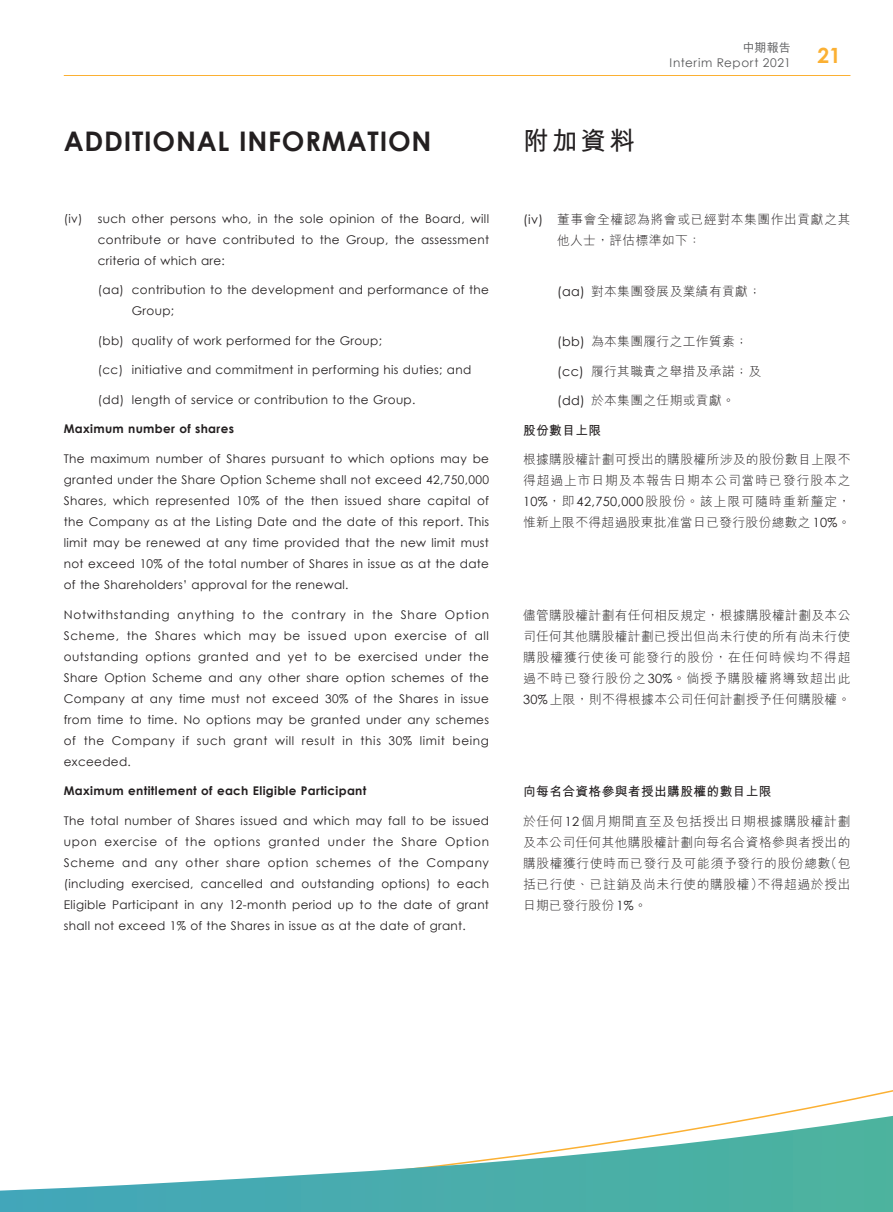
<style>
.page{position:relative;width:893px;height:1212px;background:#fff}
.page>*{position:absolute;margin:0;border:0;box-sizing:border-box;transform-origin:0 0}
.t1{font:700 27px "Century Gothic";letter-spacing:.03em;color:#231f20}
.t2{font:25.5px "M Hei HK Bold E Ten B5 H";color:#231f20}
.t3{font:700 21px "Century Gothic";color:#fbb033}
.t4{font:12.75px/21px "M Hei HK Light E Ten B5 H";letter-spacing:.05em;color:#231f20;text-align:justify}
.t5{font:12.75px "M Hei HK Light E Ten B5 H";letter-spacing:.03em;color:#231f20}
.t6{font:12.75px "M Hei HK Bold E Ten B5 H";letter-spacing:.03em;color:#231f20}
.t7{font:12px/21px "Century Gothic";letter-spacing:.03em;color:#231f20;text-align:justify}
.t8{font:700 12px "Century Gothic";letter-spacing:.03em;color:#231f20}
.t9{font:12px "Century Gothic";letter-spacing:.06em;color:#57585a}
.t10{font:12px "M Hei HK Medium E Ten B5 H";color:#57585a}
.s1{font-family:"Century Gothic"}
</style>
<div class="page">
<svg style="left:0;top:1112px;width:893px;height:100px"></svg>
<hr style="left:64px;top:75px;width:786px;height:1px;background:#fbb033">
<h1 class="t1" style="left:64px;top:124px;width:369px">ADDITIONAL INFORMATION</h1>
<h2 class="t2" style="left:523px;top:131px;width:113px">附加資料</h2>
<p class="t10" style="left:743px;top:43px;width:50px">中期報告</p>
<p class="t9" style="left:670px;top:55px;width:123px">Interim Report 2021</p>
<h3 class="t3" style="left:817px;top:42px;width:25px">21</h3>
<p class="t7" style="left:64px;top:208px;width:20px">(iv)</p>
<p class="t7" style="left:98px;top:208px;width:393px">such other persons who, in the sole opinion of the Board, will contribute or have contributed to the Group, the assessment criteria of which are:</p>
<p class="t7" style="left:132px;top:279px;width:359px;text-indent:-34px">(aa) contribution to the development and performance of the<br>Group;</p>
<p class="t7" style="left:98px;top:330px;width:286px">(bb) quality of work performed for the Group;</p>
<p class="t7" style="left:98px;top:359px;width:375px">(cc) initiative and commitment in performing his duties; and</p>
<p class="t7" style="left:98px;top:389px;width:319px">(dd) length of service or contribution to the Group.</p>
<p class="t8" style="left:64px;top:421px;width:172px">Maximum number of shares</p>
<p class="t7" style="left:64px;top:448px;width:427px">The maximum number of Shares pursuant to which options may be granted under the Share Option Scheme shall not exceed 42,750,000<br>Shares, which represented 10% of the then issued share capital of the Company as at the Listing Date and the date of this report. This limit may be renewed at any time provided that the new limit must not exceed 10% of the total number of Shares in issue as at the date of the Shareholders’ approval for the renewal.</p>
<p class="t7" style="left:64px;top:603px;width:427px">Notwithstanding anything to the contrary in the Share Option Scheme, the Shares which may be issued upon exercise of all outstanding options granted and yet to be exercised under the Share Option Scheme and any other share option schemes of the Company at any time must not exceed 30% of the Shares in issue from time to time. No options may be granted under any schemes of the Company if such grant will result in this 30% limit being exceeded.</p>
<p class="t8" style="left:64px;top:783px;width:304px">Maximum entitlement of each Eligible Participant</p>
<p class="t7" style="left:64px;top:809px;width:427px">The total number of Shares issued and which may fall to be issued upon exercise of the options granted under the Share Option Scheme and any other share option schemes of the Company (including exercised, cancelled and outstanding options) to each Eligible Participant in any 12-month period up to the date of grant shall not exceed 1% of the Shares in issue as at the date of grant.</p>
<p class="t4" style="left:557px;top:210px;width:295px;text-indent:-34px"><span class="s1">(iv)</span> 董事會全權認為將會或已經對本集團作出貢獻之其他人士，評估標準如下：</p>
<p class="t5" style="left:557px;top:286px;width:206px"><span class="s1">(aa)</span> 對本集團發展及業績有貢獻；</p>
<p class="t5" style="left:557px;top:336px;width:192px"><span class="s1">(bb)</span> 為本集團履行之工作質素；</p>
<p class="t5" style="left:557px;top:366px;width:206px"><span class="s1">(cc)</span> 履行其職責之舉措及承諾；及</p>
<p class="t5" style="left:557px;top:395px;width:179px"><span class="s1">(dd)</span> 於本集團之任期或貢獻。</p>
<p class="t6" style="left:523px;top:425px;width:80px">股份數目上限</p>
<p class="t4" style="left:523px;top:450px;width:329px">根據購股權計劃可授出的購股權所涉及的股份數目上限不得超過上市日期及本報告日期本公司當時已發行股本之<span class="s1">10%</span>，即<span class="s1">42,750,000</span>股股份。該上限可隨時重新釐定，惟新上限不得超過股東批准當日已發行股份總數之<span class="s1">10%</span>。</p>
<p class="t4" style="left:523px;top:606px;width:329px">儘管購股權計劃有任何相反規定，根據購股權計劃及本公司任何其他購股權計劃已授出但尚未行使的所有尚未行使購股權獲行使後可能發行的股份，在任何時候均不得超過不時已發行股份之<span class="s1">30%</span>。倘授予購股權將導致超出此<span class="s1">30%</span>上限，則不得根據本公司任何計劃授予任何購股權。</p>
<p class="t6" style="left:523px;top:786px;width:250px">向每名合資格參與者授出購股權的數目上限</p>
<p class="t4" style="left:523px;top:812px;width:329px">於任何<span class="s1">12</span>個月期間直至及包括授出日期根據購股權計劃及本公司任何其他購股權計劃向每名合資格參與者授出的購股權獲行使時而已發行及可能須予發行的股份總數（包括已行使、已註銷及尚未行使的購股權）不得超過於授出日期已發行股份<span class="s1">1%</span>。</p>
</div>
